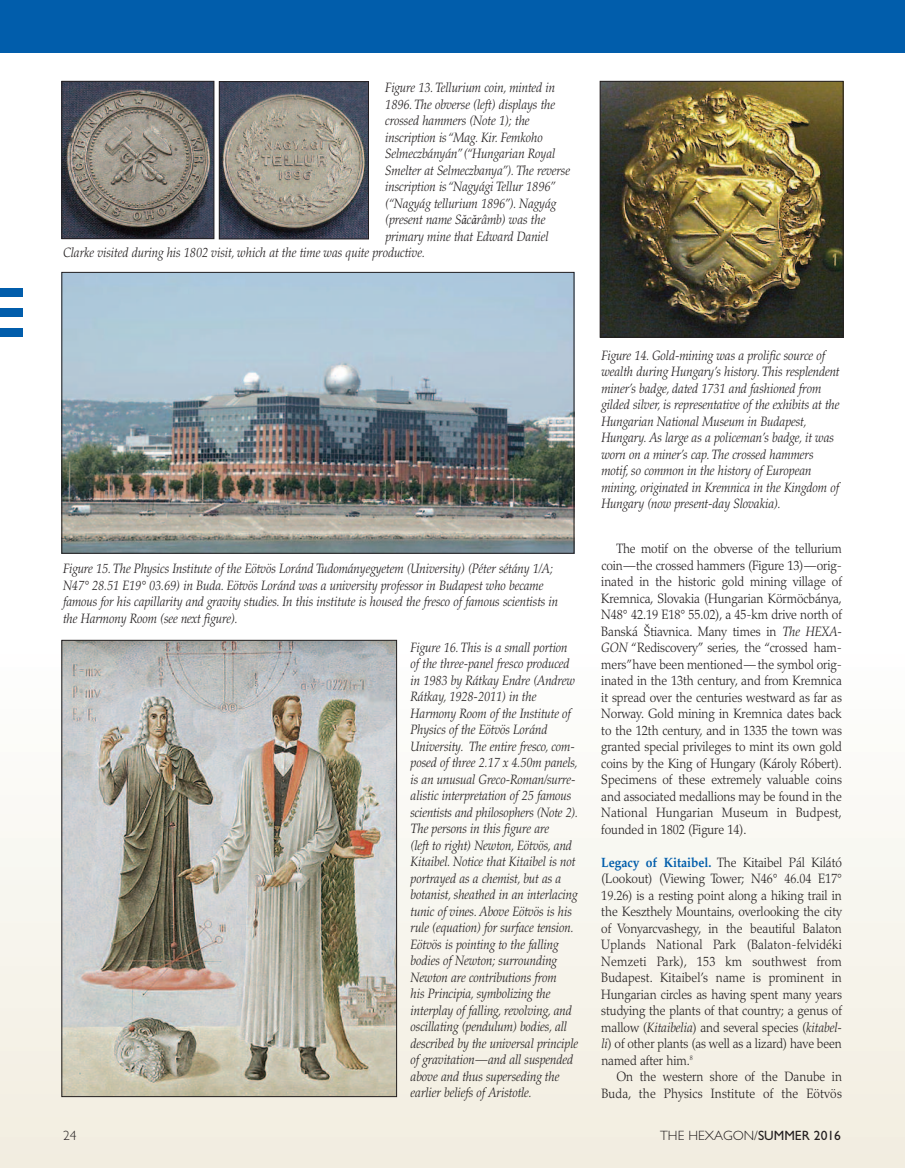
<style>
.page{position:relative;width:905px;height:1168px;background:#fff}
.page>*{position:absolute;margin:0;border:0;box-sizing:border-box;transform-origin:0 0}
.t1{font:700 60px "Frutiger";color:#015dab}
.t2{font:italic 300 13.5px/16.5px "Palatino";letter-spacing:-.005em;color:#231f20;scale:.9 1}
.t3{font:300 13.5px/16.5px "Palatino";letter-spacing:-.005em;color:#231f20;text-align:justify;scale:.9 1}
.t4{font:300 13.5px/16.5px "Palatino";letter-spacing:.015em;color:#231f20;text-align:right;scale:.9 1}
.t5{font:300 13.5px "Gill Sans";color:#231f20}
.s1{font-family:"Alegreya";font-weight:400}
.s2{font-style:italic}
.s3{font-family:"Palatino Bold Os F";font-weight:400;color:#015dab}
.s4{font-weight:400}
</style>
<div class="page">
<div style="left:0;top:648px;width:904px;height:520px;background:linear-gradient(to bottom,#fefffe,#f2ede0)"></div>
<div style="left:0;top:0;width:904px;height:53px;background:#015dab"></div>
<img style="left:602px;top:83px;width:239px;height:252px">
<div style="left:600px;top:81px;width:243px;height:256px;border:1px solid #231f20"></div>
<img style="left:64px;top:274px;width:508px;height:278px">
<div style="left:62px;top:272px;width:512px;height:282px;border:1px solid #231f20"></div>
<img style="left:64px;top:83px;width:148px;height:154px">
<div style="left:62px;top:81px;width:152px;height:158px;border:1px solid #231f20"></div>
<img style="left:221px;top:83px;width:146px;height:154px">
<div style="left:219px;top:81px;width:150px;height:158px;border:1px solid #231f20"></div>
<img style="left:64px;top:642px;width:331px;height:453px">
<div style="left:62px;top:640px;width:335px;height:457px;border:1px solid #231f20"></div>
<h1 class="t1" style="left:-22px;top:341px;width:58px;rotate:-90deg">III</h1>
<p class="t2" style="left:385px;top:81px;width:190px">Figure 13. Tellurium coin, minted in</p>
<p class="t2" style="left:385px;top:98px;width:190px">1896. The obverse (left) displays the</p>
<p class="t2" style="left:385px;top:114px;width:162px">crossed hammers (Note 1); the</p>
<p class="t2" style="left:385px;top:131px;width:176px">inscription is “Mag. Kir. Femkoho</p>
<p class="t2" style="left:385px;top:147px;width:190px">Selmeczbányán” (“Hungarian Royal</p>
<p class="t2" style="left:385px;top:164px;width:207px">Smelter at Selmeczbanya”). The reverse</p>
<p class="t2" style="left:385px;top:180px;width:190px">inscription is “Nagyági Tellur 1896”</p>
<p class="t2" style="left:385px;top:197px;width:191px">(“Nagyág tellurium 1896”). Nagyág</p>
<p class="t2" style="left:385px;top:213px;width:179px">(present name S<span class="s1">ă</span>c<span class="s1">ă</span>râmb) was the</p>
<p class="t2" style="left:385px;top:230px;width:183px">primary mine that Edward Daniel</p>
<p class="t2" style="left:63px;top:246px;width:404px">Clarke visited during his 1802 visit, which at the time was quite productive.</p>
<p class="t2" style="left:63px;top:562px;width:551px">Figure 15. The Physics Institute of the Eötvös Loránd Tudományegyetem (University) (Péter sétány 1/A; N47° 28.51 E19° 03.69) in Buda. Eötvös Loránd was a university professor in Budapest who became famous for his capillarity and gravity studies. In this institute is housed the fresco of famous scientists in the Harmony Room (see next figure).</p>
<p class="t2" style="left:410px;top:640px;width:188px">Figure 16. This is a small portion of the three-panel fresco produced in 1983 by Rátkay Endre (Andrew Rátkay, 1928-2011) in the Harmony Room of the Institute of Physics of the Eötvös Loránd University. The entire fresco, com&shy;posed of three 2.17 x 4.50m panels, is an unusual Greco-Roman/surre&shy;alistic interpretation of 25 famous scientists and philosophers (Note 2).<br>The persons in this figure are<br>(left to right) Newton, Eötvös, and Kitaibel. Notice that Kitaibel is not portrayed as a chemist, but as a botanist, sheathed in an interlacing tunic of vines. Above Eötvös is his rule (equation) for surface tension.<br>Eötvös is pointing to the falling bodies of Newton; surrounding Newton are contributions from<br>his Principia, symbolizing the interplay of falling, revolving, and oscillating (pendulum) bodies, all described by the universal principle of gravitation—and all suspended above and thus superseding the earlier beliefs of Aristotle.</p>
<p class="t2" style="left:601px;top:348px;width:266px">Figure 14. Gold-mining was a prolific source of wealth during Hungary’s history. This resplendent miner’s badge, dated 1731 and fashioned from gilded silver, is representative of the exhibits at the Hungarian National Museum in Budapest, Hungary. As large as a policeman’s badge, it was worn on a miner’s cap. The crossed hammers motif, so common in the history of European mining, originated in Kremnica in the Kingdom of Hungary (now present-day Slovakia).</p>
<p class="t3" style="left:601px;top:542px;width:269px;text-indent:15px">The motif on the obverse of the tellurium coin—the crossed hammers (Figure 13)—orig&shy;inated in the historic gold mining village of Kremnica, Slovakia (Hungarian Körmöcbánya, N48° 42.19 E18° 55.02), a 45-km drive north of Banská Štiavnica. Many times in <span class="s2">The HEXA-GON</span> “Rediscovery” series, the “crossed ham&shy;mers”have been mentioned—the symbol orig&shy;inated in the 13th century, and from Kremnica it spread over the centuries westward as far as Norway. Gold mining in Kremnica dates back to the 12th century, and in 1335 the town was granted special privileges to mint its own gold coins by the King of Hungary (Károly Róbert).<br>Specimens of these extremely valuable coins and associated medallions may be found in the National Hungarian Museum in Budpest, founded in 1802 (Figure 14).</p>
<p class="t3" style="left:601px;top:855px;width:269px"><span class="s3">Legacy of Kitaibel.</span> The Kitaibel Pál Kilátó (Lookout) (Viewing Tower; N46° 46.04 E17° 19.26) is a resting point along a hiking trail in the Keszthely Mountains, overlooking the city of Vonyarcvashegy, in the beautiful Balaton Uplands National Park (Balaton-felvidéki Nemzeti Park), 153 km southwest from Budapest. Kitaibel’s name is prominent in Hungarian circles as having spent many years studying the plants of that country; a genus of mallow (<span class="s2">Kitaibelia</span>) and several species (<span class="s2">kitabel&shy;li</span>) of other plants (as well as a lizard) have been named after him.<sup>8</sup></p>
<p class="t4" style="left:601px;top:1070px;width:269px">On the western shore of the Danube in<br>Buda, the Physics Institute of the Eötvös</p>
<p class="t5" style="left:63px;top:1128px;width:15px">24</p>
<p class="t5" style="left:660px;top:1128px;width:182px">THE HEXAGON/<span class="s4">SUMMER 2016</span></p>
</div>
